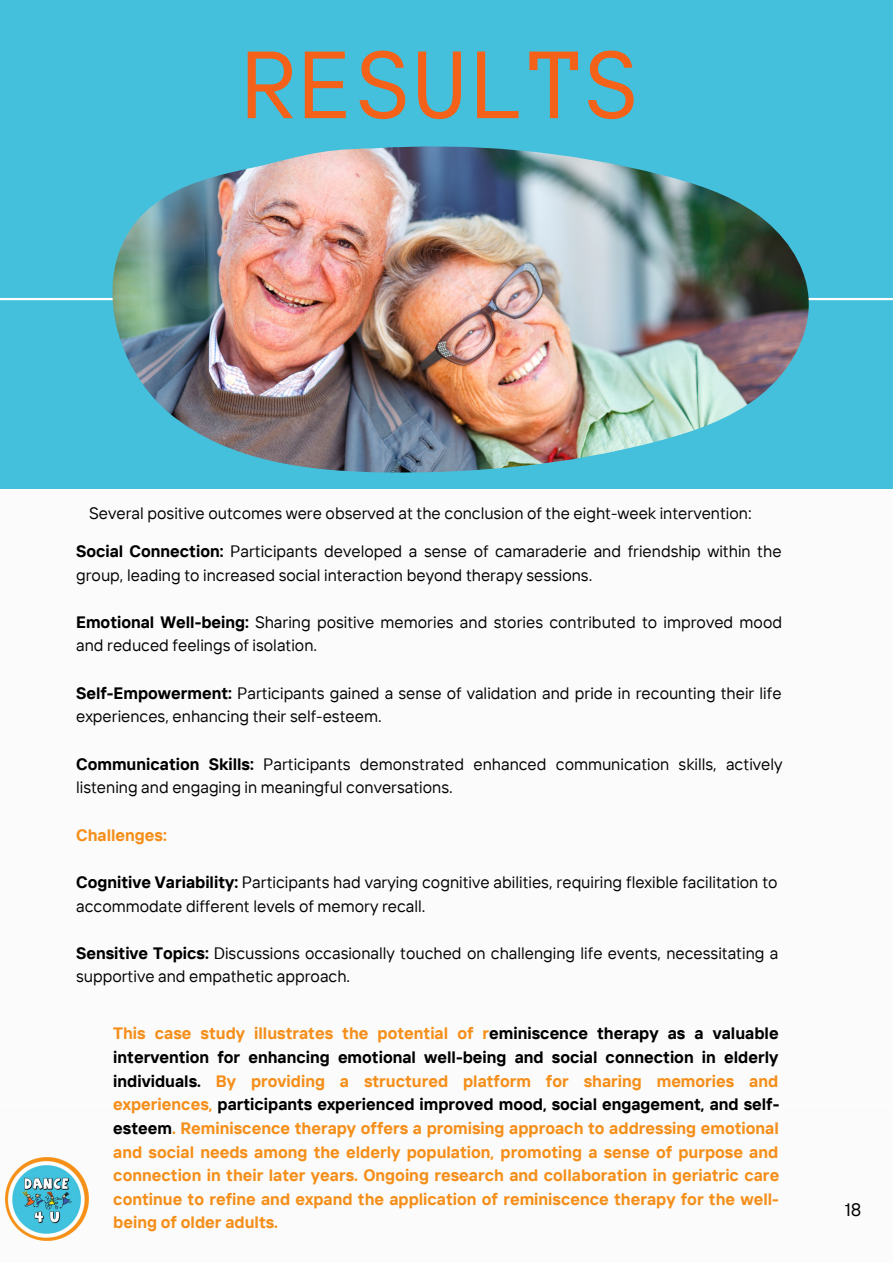
<style>
.page{position:relative;width:893px;height:1264px;background:#fff}
.page>*{position:absolute;margin:0;border:0;box-sizing:border-box;transform-origin:0 0}
.t1{font:95.1px "TT Interphases Mono";color:#f46119}
.t2{font:18px "TT Interphases";color:#000}
.t3{font:16.5px/23.5px "TT Interphases";color:#000}
.t4{font:700 16.5px/23.5px "TT Interphases";color:#f58f1b;text-align:justify}
.s1{font-weight:700}
.s2{color:#000}
</style>
<div class="page">
<div style="left:0;top:0;width:892px;height:1262px;background:#44c0dc"></div>
<hr style="left:0;top:298px;width:892px;height:2px;background:#fff">
<div style="left:0;top:489px;width:892px;height:773px;background:#fafbfa"></div>
<hr style="left:0;top:1105px;width:892px;height:1px;background:#fff">
<img style="left:112px;top:146px;width:696px;height:327px">
<img style="left:6px;top:1157px;width:83px;height:83px">
<p class="t1" style="left:239px;top:27px;width:401px">RESULTS</p>
<p class="t3" style="left:89px;top:501px;width:663px">Several positive outcomes were observed at the conclusion of the eight-week intervention:</p>
<p class="t3" style="left:76px;top:539px;width:707px"><span class="s1">Social Connection:</span> Participants developed a sense of camaraderie and friendship within the group, leading to increased social interaction beyond therapy sessions.</p>
<p class="t3" style="left:76px;top:610px;width:707px"><span class="s1">Emotional Well-being:</span> Sharing positive memories and stories contributed to improved mood and reduced feelings of isolation.</p>
<p class="t3" style="left:76px;top:680px;width:707px"><span class="s1">Self-Empowerment:</span> Participants gained a sense of validation and pride in recounting their life experiences, enhancing their self-esteem.</p>
<p class="t3" style="left:76px;top:751px;width:707px"><span class="s1">Communication Skills:</span> Participants demonstrated enhanced communication skills, actively listening and engaging in meaningful conversations.</p>
<p class="t4" style="left:76px;top:822px;width:92px">Challenges:</p>
<p class="t3" style="left:76px;top:870px;width:703px"><span class="s1">Cognitive Variability:</span> Participants had varying cognitive abilities, requiring flexible facilitation to accommodate different levels of memory recall.</p>
<p class="t3" style="left:76px;top:940px;width:703px"><span class="s1">Sensitive Topics:</span> Discussions occasionally touched on challenging life events, necessitating a supportive and empathetic approach.</p>
<p class="t4" style="left:113px;top:1021px;width:667px">This case study illustrates the potential of r<span class="s2">eminiscence therapy as a valuable intervention for enhancing emotional well-being and social connection in elderly individuals.</span> By providing a structured platform for sharing memories and experiences, <span class="s2">participants experienced improved mood, social engagement, and self&shy;esteem</span>. Reminiscence therapy offers a promising approach to addressing emotional and social needs among the elderly population, promoting a sense of purpose and connection in their later years. Ongoing research and collaboration in geriatric care continue to refine and expand the application of reminiscence therapy for the well&shy;being of older adults.</p>
<p class="t2" style="left:844px;top:1197px;width:18px">18</p>
</div>
